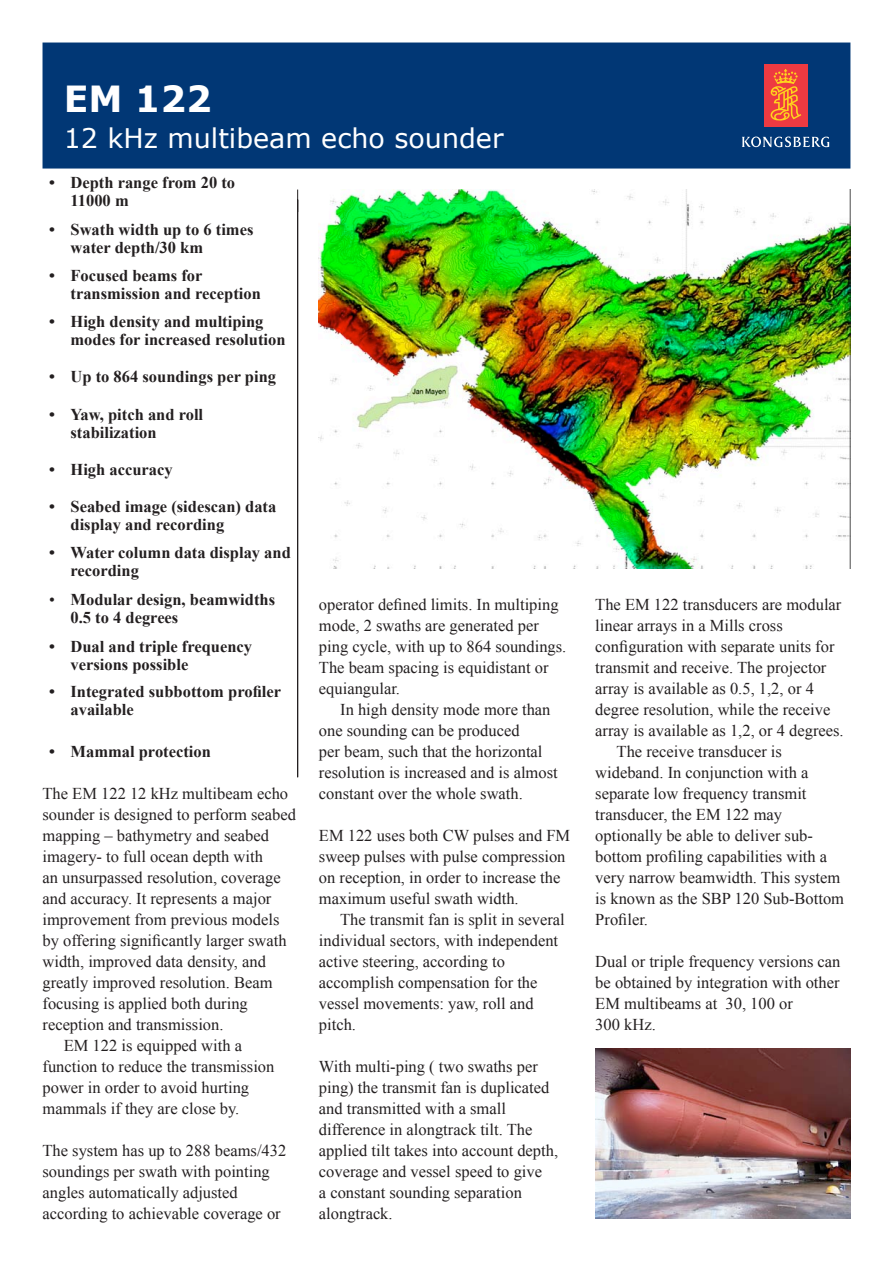
<style>
.page{position:relative;width:893px;height:1263px;background:#fff}
.page>*{position:absolute;margin:0;border:0;box-sizing:border-box;transform-origin:0 0}
.t1{font:700 36px "Verdana";color:#fff}
.t2{font:27px "Verdana";color:#fff}
.t3{font:16.5px/21px "Times New Roman";color:#231f20}
.t4{font:700 16.5px/18px "Times New Roman";color:#231f20}
.s1{font-weight:400}
</style>
<div class="page">
<div style="left:43px;top:43px;width:807px;height:125px;background:#013775"></div>
<div style="left:43px;top:43px;width:807px;height:126px;border:2px solid #013775"></div>
<div style="left:764px;top:64px;width:44px;height:62px;background:#ee3a41"></div>
<svg style="left:770px;top:69px;width:31px;height:52px"></svg>
<svg style="left:742px;top:136px;width:87px;height:11px"></svg>
<hr style="left:297px;top:190px;width:1px;height:587px;background:#231f20">
<img style="left:319px;top:190px;width:531px;height:378px">
<img style="left:595px;top:1048px;width:255px;height:171px">
<h1 class="t1" style="left:64px;top:75px;width:149px">EM 122</h1>
<h2 class="t2" style="left:64px;top:120px;width:441px">12 kHz multibeam echo sounder</h2>
<p class="t4" style="left:71px;top:174px;width:166px;text-indent:-21px">• Depth range from 20 to<br>11000 m</p>
<p class="t4" style="left:71px;top:220px;width:184px;text-indent:-21px">• Swath width up to 6 times water depth/30 km</p>
<p class="t4" style="left:71px;top:266px;width:192px;text-indent:-21px">• Focused beams for transmission and reception</p>
<p class="t4" style="left:71px;top:312px;width:216px;text-indent:-21px">• High density and multiping modes for increased resolution</p>
<p class="t4" style="left:49px;top:368px;width:228px">• Up to 864 soundings per ping</p>
<p class="t4" style="left:71px;top:405px;width:134px;text-indent:-21px">• Yaw, pitch and roll stabilization</p>
<p class="t4" style="left:49px;top:460px;width:125px">• High accuracy</p>
<p class="t4" style="left:71px;top:497px;width:207px;text-indent:-21px">• Seabed image (sidescan) data display and recording</p>
<p class="t4" style="left:71px;top:544px;width:222px;text-indent:-21px">• Water column data display and recording</p>
<p class="t4" style="left:71px;top:590px;width:206px;text-indent:-21px"><span class="s1">•</span> Modular design, beamwidths<br>0.5 to 4 degrees</p>
<p class="t4" style="left:71px;top:637px;width:183px;text-indent:-21px">• Dual and triple frequency versions possible</p>
<p class="t4" style="left:71px;top:682px;width:212px;text-indent:-21px">• Integrated subbottom profiler available</p>
<p class="t4" style="left:49px;top:742px;width:163px">• Mammal protection</p>
<p class="t3" style="left:43px;top:782px;width:247px">The EM 122 12 kHz multibeam echo</p>
<p class="t3" style="left:43px;top:803px;width:255px">sounder is designed to perform seabed</p>
<p class="t3" style="left:43px;top:824px;width:228px">mapping – bathymetry and seabed</p>
<p class="t3" style="left:43px;top:845px;width:222px">imagery- to full ocean depth with</p>
<p class="t3" style="left:43px;top:866px;width:240px">an unsurpassed resolution, coverage</p>
<p class="t3" style="left:43px;top:887px;width:230px">and accuracy. It represents a major</p>
<p class="t3" style="left:43px;top:908px;width:238px">improvement from previous models</p>
<p class="t3" style="left:43px;top:929px;width:246px">by offering significantly larger swath</p>
<p class="t3" style="left:43px;top:950px;width:225px">width, improved data density, and</p>
<p class="t3" style="left:43px;top:971px;width:232px">greatly improved resolution. Beam</p>
<p class="t3" style="left:43px;top:992px;width:207px">focusing is applied both during</p>
<p class="t3" style="left:43px;top:1013px;width:183px">reception and transmission.</p>
<p class="t3" style="left:64px;top:1034px;width:180px">EM 122 is equipped with a</p>
<p class="t3" style="left:43px;top:1055px;width:233px">function to reduce the transmission</p>
<p class="t3" style="left:43px;top:1076px;width:208px">power in order to avoid hurting</p>
<p class="t3" style="left:43px;top:1097px;width:198px">mammals if they are close by.</p>
<p class="t3" style="left:43px;top:1139px;width:245px">The system has up to 288 beams/432 soundings per swath with pointing angles automatically adjusted according to achievable coverage or</p>
<p class="t3" style="left:319px;top:593px;width:249px">operator defined limits. In multiping mode, 2 swaths are generated per ping cycle, with up to 864 soundings.<br>The beam spacing is equidistant or equiangular.</p>
<p class="t3" style="left:319px;top:698px;width:240px;text-indent:21px">In high density mode more than one sounding can be produced<br>per beam, such that the horizontal resolution is increased and is almost constant over the whole swath.</p>
<p class="t3" style="left:319px;top:824px;width:253px">EM 122 uses both CW pulses and FM sweep pulses with pulse compression on reception, in order to increase the maximum useful swath width.</p>
<p class="t3" style="left:319px;top:908px;width:247px;text-indent:21px">The transmit fan is split in several individual sectors, with independent active steering, according to accomplish compensation for the vessel movements: yaw, roll and pitch.</p>
<p class="t3" style="left:319px;top:1055px;width:241px">With multi-ping ( two swaths per ping) the transmit fan is duplicated and transmitted with a small difference in alongtrack tilt. The applied tilt takes into account depth, coverage and vessel speed to give<br>a constant sounding separation alongtrack.</p>
<p class="t3" style="left:595px;top:593px;width:248px">The EM 122 transducers are modular</p>
<p class="t3" style="left:595px;top:614px;width:189px">linear arrays in a Mills cross</p>
<p class="t3" style="left:595px;top:635px;width:241px">configuration with separate units for</p>
<p class="t3" style="left:595px;top:656px;width:233px">transmit and receive. The projector</p>
<p class="t3" style="left:595px;top:677px;width:220px">array is available as 0.5, 1,2, or 4</p>
<p class="t3" style="left:595px;top:698px;width:237px">degree resolution, while the receive</p>
<p class="t3" style="left:595px;top:719px;width:250px">array is available as 1,2, or 4 degrees.</p>
<p class="t3" style="left:617px;top:740px;width:167px">The receive transducer is</p>
<p class="t3" style="left:595px;top:761px;width:215px">wideband. In conjunction with a</p>
<p class="t3" style="left:595px;top:782px;width:213px">separate low frequency transmit</p>
<p class="t3" style="left:595px;top:803px;width:188px">transducer, the EM 122 may</p>
<p class="t3" style="left:595px;top:824px;width:219px">optionally be able to deliver sub-</p>
<p class="t3" style="left:595px;top:845px;width:233px">bottom profiling capabilities with a</p>
<p class="t3" style="left:595px;top:866px;width:246px">very narrow beamwidth. This system</p>
<p class="t3" style="left:595px;top:887px;width:250px">is known as the SBP 120 Sub-Bottom</p>
<p class="t3" style="left:595px;top:908px;width:54px">Profiler.</p>
<p class="t3" style="left:595px;top:950px;width:247px">Dual or triple frequency versions can be obtained by integration with other<br>EM multibeams at 30, 100 or<br>300 kHz.</p>
</div>
